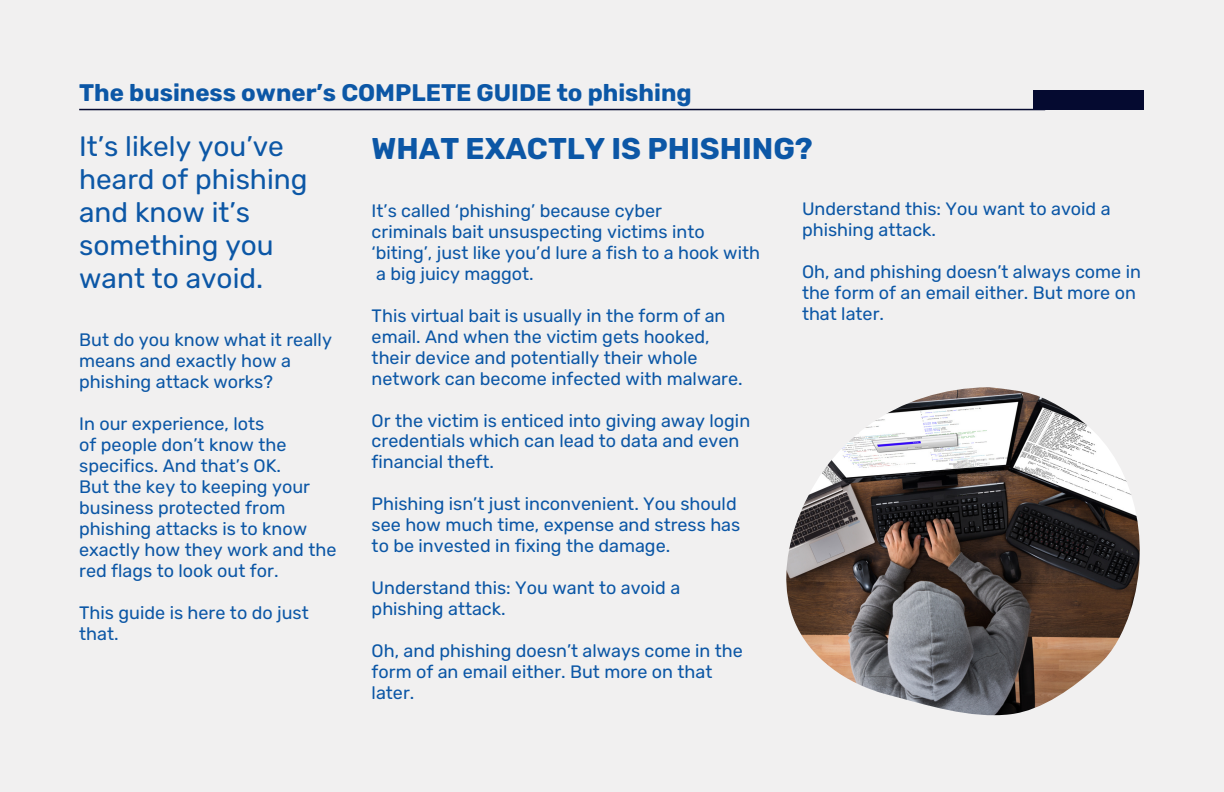
<style>
.page{position:relative;width:1224px;height:792px;background:#f1f0f0}
.page>*{position:absolute;margin:0;border:0;box-sizing:border-box;transform-origin:0 0}
.t1{font:700 30px "Rubik";color:#0c57a6}
.t2{font:28px/33px "Rubik";color:#0c57a6}
.t3{font:700 24px "Rubik";color:#0c57a6}
.t4{font:18px/21px "Rubik";color:#0c57a6}
</style>
<div class="page">
<hr style="left:79px;top:109px;width:966px;height:1px;background:#050a30">
<div style="left:1033px;top:91px;width:111px;height:19px;background:#050a30"></div>
<img style="left:786px;top:387px;width:354px;height:328px">
<h3 class="t3" style="left:79px;top:78px;width:614px">The business owner’s COMPLETE GUIDE to phishing</h3>
<h2 class="t2" style="left:79px;top:130px;width:230px">It’s likely you’ve heard of phishing and know it’s something you want to avoid.</h2>
<h1 class="t1" style="left:372px;top:131px;width:443px">WHAT EXACTLY IS PHISHING?</h1>
<p class="t4" style="left:802px;top:199px;width:310px">Understand this: You want to avoid a phishing attack.</p>
<p class="t4" style="left:802px;top:262px;width:340px">Oh, and phishing doesn’t always come in the form of an email either. But more on that later.</p>
<p class="t4" style="left:372px;top:200px;width:390px">It’s called ‘phishing’ because cyber<br>criminals bait unsuspecting victims into ‘biting’, just like you’d lure a fish to a hook with a big juicy maggot.</p>
<p class="t4" style="left:372px;top:305px;width:373px">This virtual bait is usually in the form of an email. And when the victim gets hooked, their device and potentially their whole network can become infected with malware.</p>
<p class="t4" style="left:372px;top:410px;width:380px">Or the victim is enticed into giving away login credentials which can lead to data and even financial theft.</p>
<p class="t4" style="left:372px;top:494px;width:370px">Phishing isn’t just inconvenient. You should see how much time, expense and stress has to be invested in fixing the damage.</p>
<p class="t4" style="left:372px;top:578px;width:310px">Understand this: You want to avoid a phishing attack.</p>
<p class="t4" style="left:372px;top:640px;width:373px">Oh, and phishing doesn’t always come in the form of an email either. But more on that later.</p>
<p class="t4" style="left:79px;top:330px;width:254px">But do you know what it really means and exactly how a phishing attack works?</p>
<p class="t4" style="left:79px;top:414px;width:259px">In our experience, lots<br>of people don’t know the specifics. And that’s OK.<br>But the key to keeping your business protected from phishing attacks is to know exactly how they work and the red flags to look out for.</p>
<p class="t4" style="left:79px;top:603px;width:231px">This guide is here to do just that.</p>
</div>
